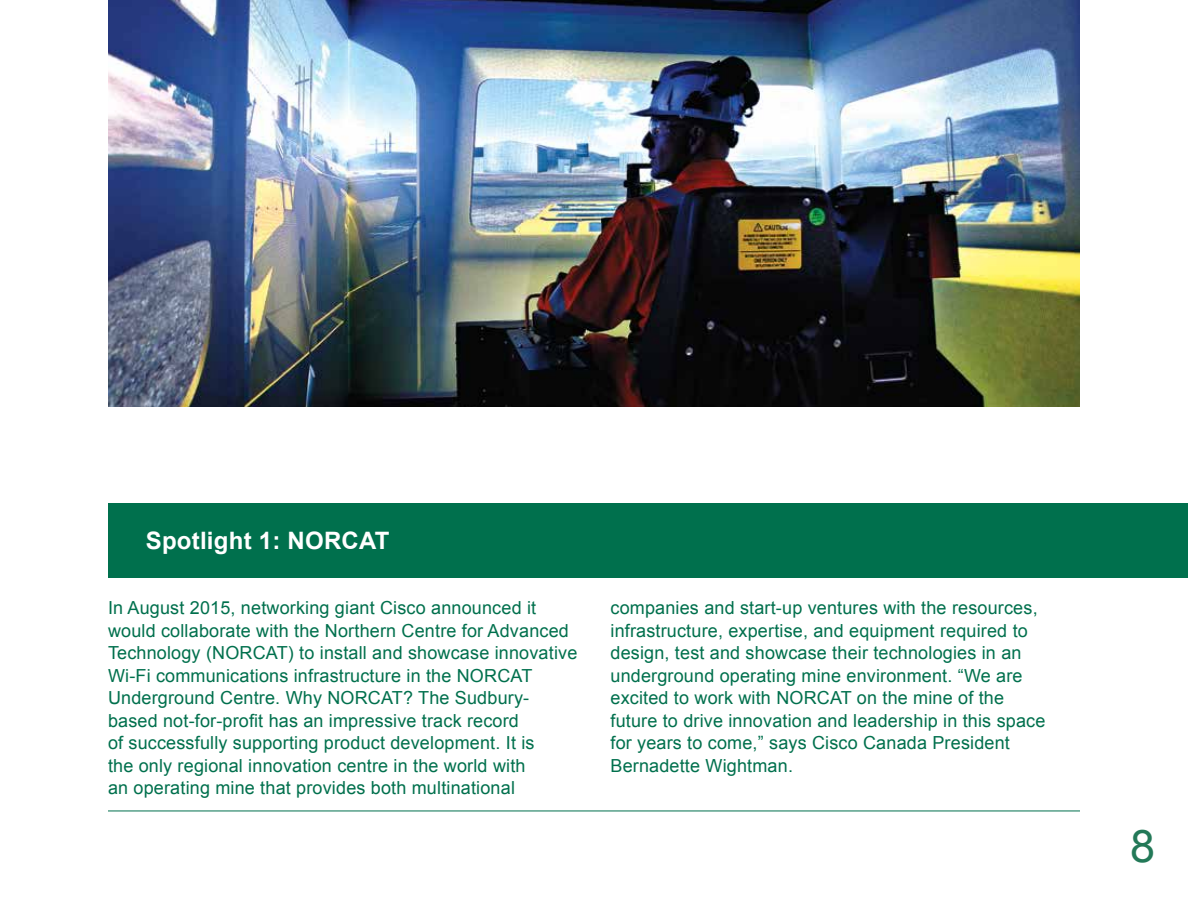
<style>
.page{position:relative;width:1188px;height:918px;background:#fff}
.page>*{position:absolute;margin:0;border:0;box-sizing:border-box;transform-origin:0 0}
.t1{font:45px "Arial";color:#237958}
.t2{font:700 24px "Arial";letter-spacing:.01em;color:#fff}
.t3{font:18px/22.5px "Arial";letter-spacing:.01em;color:#00704d}
</style>
<div class="page">
<hr style="left:108px;top:811px;width:972px;height:1px;background:#00704d">
<div style="left:108px;top:503px;width:1080px;height:75px;background:#00704d"></div>
<img style="left:108px;top:0;width:972px;height:407px">
<h3 class="t2" style="left:146px;top:525px;width:245px">Spotlight 1: NORCAT</h3>
<p class="t3" style="left:108px;top:597px;width:471px">In August 2015, networking giant Cisco announced it would collaborate with the Northern Centre for Advanced Technology (NORCAT) to install and showcase innovative Wi-Fi communications infrastructure in the NORCAT Underground Centre. Why NORCAT? The Sudbury&shy;based not-for-profit has an impressive track record<br>of successfully supporting product development. It is<br>the only regional innovation centre in the world with<br>an operating mine that provides both multinational</p>
<p class="t3" style="left:611px;top:597px;width:436px">companies and start-up ventures with the resources, infrastructure, expertise, and equipment required to design, test and showcase their technologies in an underground operating mine environment. “We are excited to work with NORCAT on the mine of the future to drive innovation and leadership in this space for years to come,” says Cisco Canada President Bernadette Wightman.</p>
<h1 class="t1" style="left:1130px;top:817px;width:27px">8</h1>
</div>
